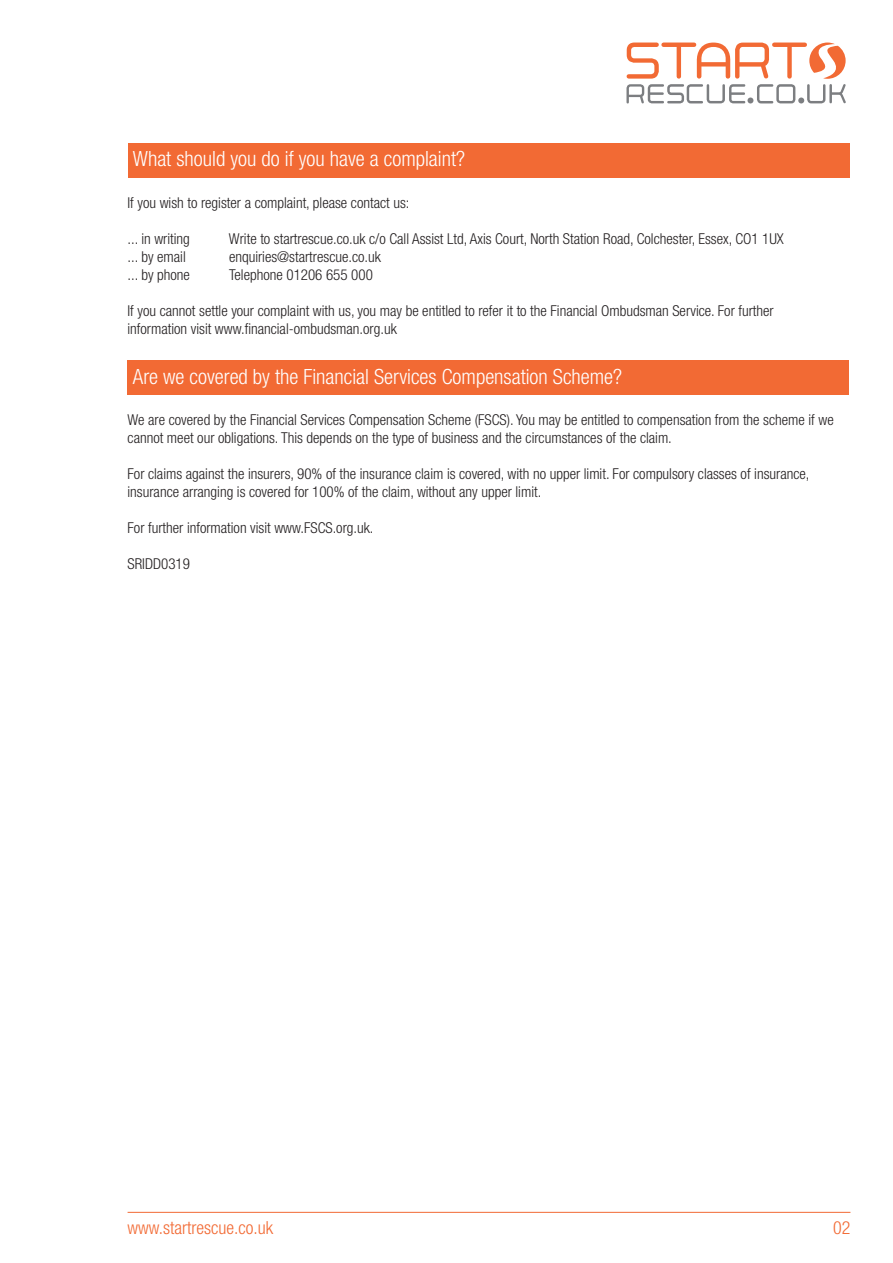
<style>
.page{position:relative;width:893px;height:1263px;background:#fff}
.page>*{position:absolute;margin:0;border:0;box-sizing:border-box;transform-origin:0 0}
.t1{font:300 condensed 21px "Helvetica Neue LT Std";color:#fff}
.t2{font:300 condensed 18px "Helvetica Neue LT Std";color:#f26a34}
.t3{font:300 condensed 15px/18px "Helvetica Neue LT Std";color:#231f20}
</style>
<div class="page">
<svg style="left:626px;top:43px;width:220px;height:60px"></svg>
<hr style="left:128px;top:1212px;width:722px;height:1px;background:#f26a34">
<div style="left:128px;top:144px;width:722px;height:34px;background:#f26a34"></div>
<div style="left:128px;top:360px;width:721px;height:35px;background:#f26a34"></div>
<p class="t1" style="left:133px;top:147px;width:334px">What should you do if you have a complaint?</p>
<p class="t3" style="left:128px;top:193px;width:283px">If you wish to register a complaint, please contact us:</p>
<p class="t3" style="left:128px;top:229px;width:64px">... in writing</p>
<p class="t3" style="left:229px;top:229px;width:556px">Write to startrescue.co.uk c/o Call Assist Ltd, Axis Court, North Station Road, Colchester, Essex, CO1 1UX</p>
<p class="t3" style="left:128px;top:247px;width:60px">... by email</p>
<p class="t3" style="left:229px;top:247px;width:153px">enquiries@startrescue.co.uk</p>
<p class="t3" style="left:128px;top:265px;width:64px">... by phone</p>
<p class="t3" style="left:229px;top:265px;width:145px">Telephone 01206 655 000</p>
<p class="t3" style="left:128px;top:301px;width:648px">If you cannot settle your complaint with us, you may be entitled to refer it to the Financial Ombudsman Service. For further</p>
<p class="t3" style="left:128px;top:319px;width:271px">information visit www.financial-ombudsman.org.uk</p>
<p class="t1" style="left:133px;top:364px;width:491px">Are we covered by the Financial Services Compensation Scheme?</p>
<p class="t3" style="left:128px;top:411px;width:708px">We are covered by the Financial Services Compensation Scheme (FSCS). You may be entitled to compensation from the scheme if we cannot meet our obligations. This depends on the type of business and the circumstances of the claim.</p>
<p class="t3" style="left:128px;top:465px;width:683px">For claims against the insurers, 90% of the insurance claim is covered, with no upper limit. For compulsory classes of insurance, insurance arranging is covered for 100% of the claim, without any upper limit.</p>
<p class="t3" style="left:128px;top:519px;width:247px">For further information visit www.FSCS.org.uk.</p>
<p class="t3" style="left:128px;top:555px;width:64px">SRIDD0319</p>
<p class="t2" style="left:128px;top:1217px;width:147px">www.startrescue.co.uk</p>
<p class="t2" style="left:833px;top:1217px;width:19px">02</p>
</div>
